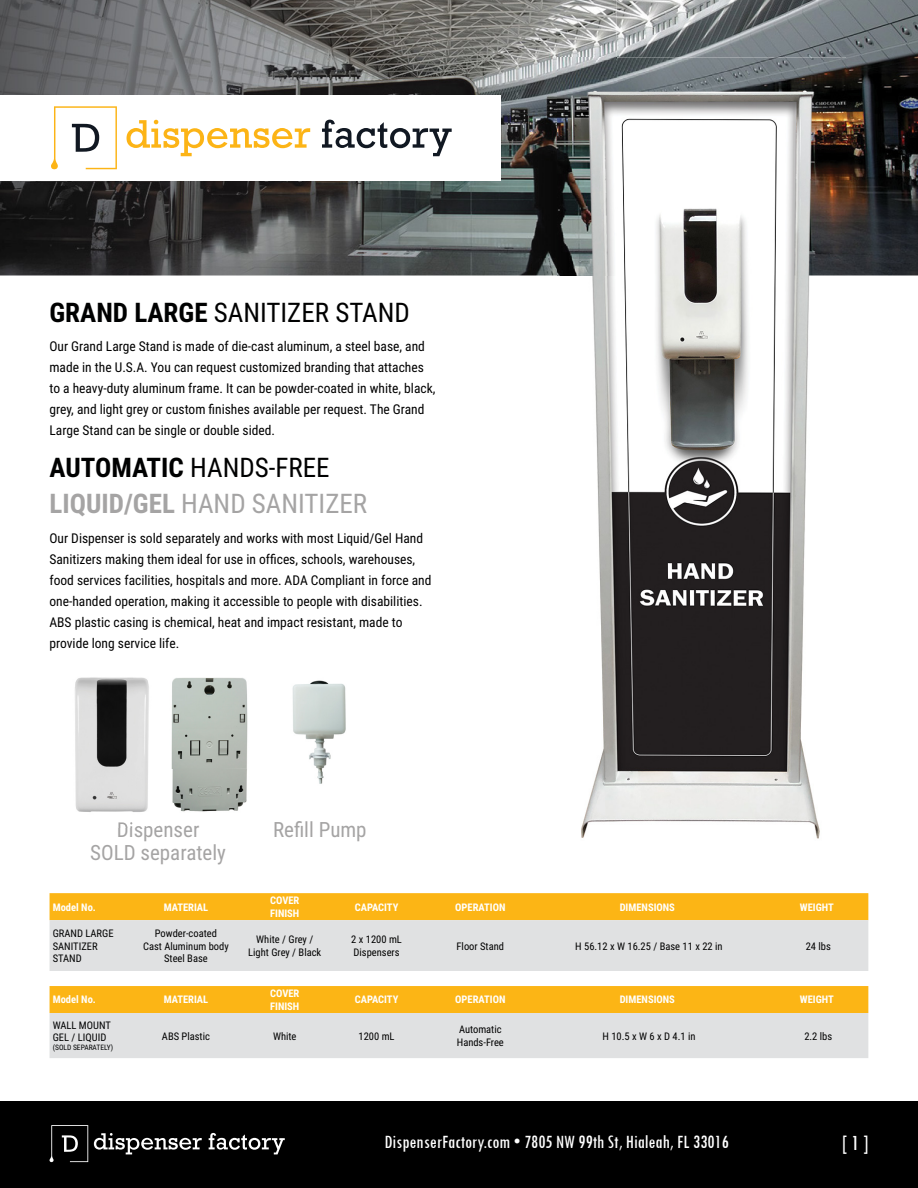
<style>
.page{position:relative;width:918px;height:1188px;background:#fff}
.page>*{position:absolute;margin:0;border:0;box-sizing:border-box;transform-origin:0 0}
.t1{font:27px/35.8px "Roboto Condensed";color:#a5a4a4}
.t2{font:27px "Roboto Condensed";color:#000101}
.t3{font:condensed 22.5px "Tw Cen";color:#fff}
.t4{font:21px "Roboto Condensed";color:#a5a4a4}
.t5{font:condensed 19.5px "Tw Cen";color:#fff}
.t6{font:13.5px/21px "Roboto Condensed";color:#000101}
.t7{font:10.5px/12.6px "Roboto Condensed";color:#000;text-align:center}
.t8{font:700 10.5px/12.6px "Roboto Condensed";color:#fff}
.t9{font:10.5px/12.6px "Roboto Condensed";color:#000101}
.t10{font:7.5px "Roboto Condensed";color:#000101}
.s1{font-weight:700}
.s2{font-weight:700;color:#000101}
.s3{color:#000101}
</style>
<div class="page">
<img style="left:0;top:0;width:918px;height:276px">
<svg style="left:50px;top:893px;width:818px;height:78px;background:#e9d19b"></svg>
<svg style="left:50px;top:986px;width:818px;height:72px;background:#ead095"></svg>
<img style="left:581px;top:57px;width:265px;height:782px">
<img style="left:558px;top:57px;width:59px;height:219px">
<div style="left:0;top:95px;width:501px;height:85px;background:#fff"></div>
<svg style="left:127px;top:120px;width:183px;height:36px"></svg>
<svg style="left:322px;top:120px;width:130px;height:36px"></svg>
<svg style="left:51px;top:106px;width:66px;height:63px"></svg>
<img style="left:171px;top:677px;width:77px;height:135px">
<img style="left:292px;top:680px;width:54px;height:104px">
<img style="left:75px;top:677px;width:74px;height:135px">
<img style="left:118px;top:822px;width:40px;height:5px">
<div style="left:0;top:1102px;width:918px;height:86px;background:#000"></div>
<svg style="left:94px;top:1133px;width:108px;height:21px"></svg>
<svg style="left:209px;top:1133px;width:76px;height:21px"></svg>
<svg style="left:50px;top:1125px;width:38px;height:37px"></svg>
<h1 class="t2" style="left:49px;top:293px;width:362px"><span class="s1">GRAND LARGE</span> SANITIZER STAND</h1>
<p class="t6" style="left:49px;top:335px;width:387px">Our Grand Large Stand is made of die-cast aluminum, a steel base, and made in the U.S.A. You can request customized branding that attaches to a heavy-duty aluminum frame. It can be powder-coated in white, black, grey, and light grey or custom finishes available per request. The Grand Large Stand can be single or double sided.</p>
<h1 class="t1" style="left:49px;top:448px;width:319px"><span class="s2">AUTOMATIC</span> <span class="s3">HANDS-FREE<br></span><span class="s1">LIQUID/GEL</span> HAND SANITIZER</h1>
<p class="t6" style="left:49px;top:527px;width:383px">Our Dispenser is sold separately and works with most Liquid/Gel Hand Sanitizers making them ideal for use in offices, schools, warehouses, food services facilities, hospitals and more. ADA Compliant in force and one-handed operation, making it accessible to people with disabilities.<br>ABS plastic casing is chemical, heat and impact resistant, made to provide long service life.</p>
<h3 class="t4" style="left:117px;top:815px;width:84px">Dispenser</h3>
<h3 class="t4" style="left:273px;top:815px;width:95px">Refill Pump</h3>
<h3 class="t4" style="left:90px;top:838px;width:137px">SOLD separately</h3>
<p class="t8" style="left:53px;top:900px;width:45px">Model No.</p>
<p class="t8" style="left:164px;top:900px;width:46px">MATERIAL</p>
<p class="t8" style="left:270px;top:894px;width:31px">COVER<br>FINISH</p>
<p class="t8" style="left:355px;top:900px;width:45px">CAPACITY</p>
<p class="t8" style="left:455px;top:900px;width:52px">OPERATION</p>
<p class="t8" style="left:620px;top:900px;width:57px">DIMENSIONS</p>
<p class="t8" style="left:800px;top:900px;width:35px">WEIGHT</p>
<p class="t9" style="left:53px;top:926px;width:62px">GRAND LARGE<br>SANITIZER<br>STAND</p>
<p class="t7" style="left:143px;top:926px;width:87px">Powder-coated<br>Cast Aluminum body<br>Steel Base</p>
<p class="t7" style="left:248px;top:933px;width:75px">White / Grey /<br>Light Grey / Black</p>
<p class="t7" style="left:351px;top:933px;width:52px;text-align:left">2 x 1200 mL<br>Dispensers</p>
<p class="t7" style="left:457px;top:939px;width:49px">Floor Stand</p>
<p class="t7" style="left:575px;top:939px;width:149px">H 56.12 x W 16.25 / Base 11 x 22 in</p>
<p class="t7" style="left:806px;top:939px;width:27px">24 lbs</p>
<p class="t8" style="left:53px;top:993px;width:45px">Model No.</p>
<p class="t8" style="left:164px;top:993px;width:46px">MATERIAL</p>
<p class="t8" style="left:270px;top:987px;width:31px">COVER<br>FINISH</p>
<p class="t8" style="left:355px;top:993px;width:45px">CAPACITY</p>
<p class="t8" style="left:455px;top:993px;width:52px">OPERATION</p>
<p class="t8" style="left:620px;top:993px;width:57px">DIMENSIONS</p>
<p class="t8" style="left:800px;top:993px;width:35px">WEIGHT</p>
<p class="t9" style="left:53px;top:1018px;width:60px">WALL MOUNT<br>GEL / LIQUID</p>
<p class="t10" style="left:53px;top:1042px;width:62px">(SOLD SEPARATELY)</p>
<p class="t7" style="left:162px;top:1029px;width:50px">ABS Plastic</p>
<p class="t7" style="left:273px;top:1029px;width:25px">White</p>
<p class="t7" style="left:359px;top:1029px;width:38px">1200 mL</p>
<p class="t7" style="left:457px;top:1023px;width:49px;text-align:left">Automatic<br>Hands-Free</p>
<p class="t7" style="left:602px;top:1029px;width:95px">H 10.5 x W 6 x D 4.1 in</p>
<p class="t7" style="left:804px;top:1029px;width:29px">2.2 lbs</p>
<h3 class="t5" style="left:384px;top:1130px;width:346px">DispenserFactory.com • 7805 NW 99th St, Hialeah, FL 33016</h3>
<h2 class="t3" style="left:842px;top:1129px;width:28px">[ 1 ]</h2>
</div>
